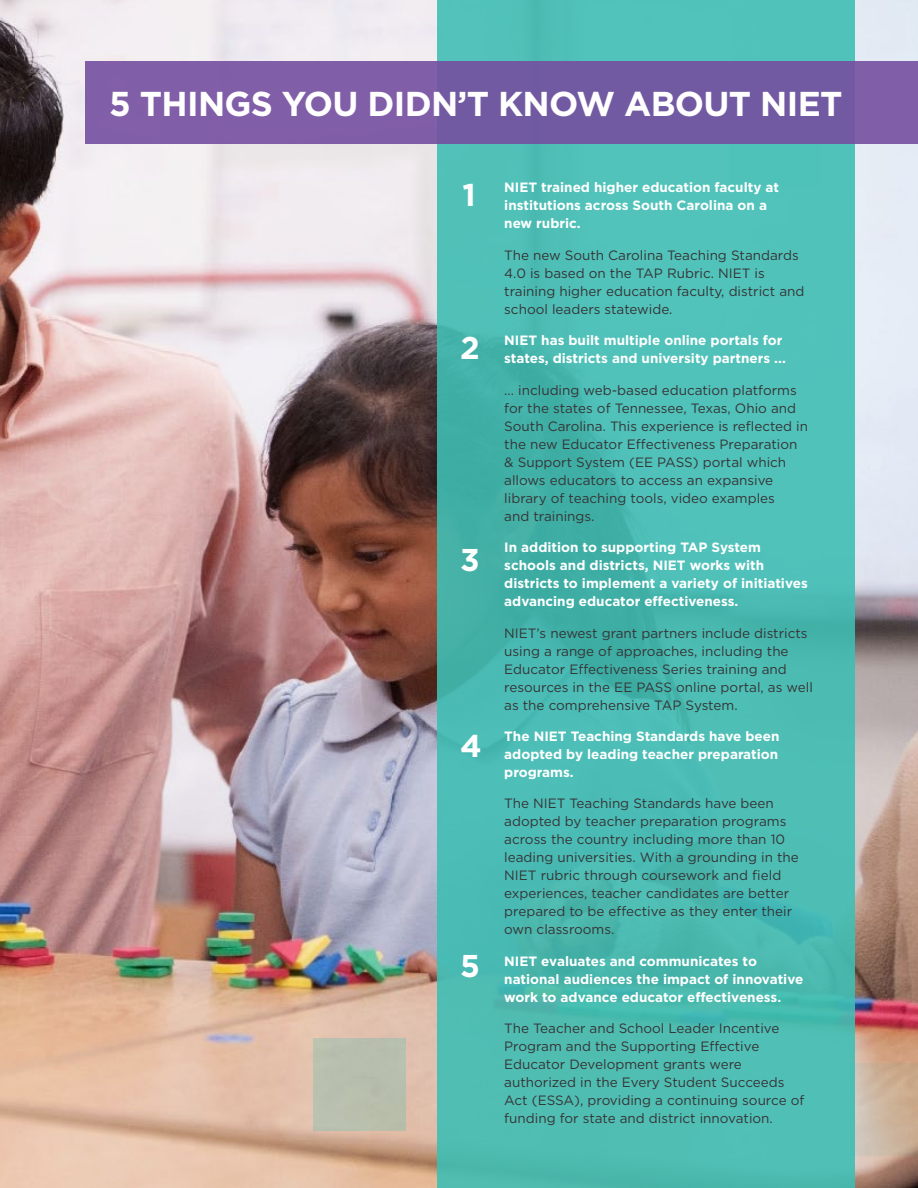
<style>
.page{position:relative;width:918px;height:1188px;background:#fff}
.page>*{position:absolute;margin:0;border:0;box-sizing:border-box;transform-origin:0 0}
.t1{font:700 34.5px "Gotham";letter-spacing:-.02em;color:#fff}
.t2{font:700 31.5px "Gotham";color:#fff}
.t3{font:13.5px/18px "Gotham";color:#363436}
.t4{font:700 13.5px/18px "Gotham";color:#fff}
</style>
<div class="page">
<img style="left:0;top:0;width:918px;height:1188px">
<svg style="left:437px;top:0;width:418px;height:1188px;background:#4cbcb3"></svg>
<svg style="left:850px;top:1063px;width:68px;height:93px;background:#c3b5a0"></svg>
<div style="left:729px;top:93px;width:93px;height:93px;background:#4ec1b8"></div>
<div style="left:313px;top:1038px;width:93px;height:93px;background:#b8bead"></div>
<div style="left:85px;top:62px;width:833px;height:82px;background:linear-gradient(to bottom,#795ca5,#795ca5)"></div>
<h1 class="t1" style="left:109px;top:80px;width:735px">5 THINGS YOU DIDN’T KNOW ABOUT NIET</h1>
<h2 class="t2" style="left:463px;top:174px;width:15px">1</h2>
<h2 class="t2" style="left:460px;top:327px;width:21px">2</h2>
<h2 class="t2" style="left:460px;top:539px;width:21px">3</h2>
<h2 class="t2" style="left:460px;top:724px;width:23px">4</h2>
<h2 class="t2" style="left:460px;top:945px;width:21px">5</h2>
<p class="t4" style="left:504px;top:178px;width:276px">NIET trained higher education faculty at institutions across South Carolina on a new rubric.</p>
<p class="t3" style="left:504px;top:246px;width:302px">The new South Carolina Teaching Standards 4.0 is based on the TAP Rubric. NIET is training higher education faculty, district and school leaders statewide.</p>
<p class="t4" style="left:504px;top:331px;width:283px">NIET has built multiple online portals for states, districts and university partners ...</p>
<p class="t3" style="left:504px;top:381px;width:305px">... including web-based education platforms for the states of Tennessee, Texas, Ohio and South Carolina. This experience is reflected in the new Educator Effectiveness Preparation &amp; Support System (EE PASS) portal which allows educators to access an expansive library of teaching tools, video examples<br>and trainings.</p>
<p class="t4" style="left:504px;top:538px;width:305px">In addition to supporting TAP System schools and districts, NIET works with districts to implement a variety of initiatives advancing educator effectiveness.</p>
<p class="t3" style="left:504px;top:623px;width:310px">NIET’s newest grant partners include districts using a range of approaches, including the Educator Effectiveness Series training and resources in the EE PASS online portal, as well as the comprehensive TAP System.</p>
<p class="t4" style="left:504px;top:727px;width:277px;text-align:justify">The NIET Teaching Standards have been adopted by leading teacher preparation programs.</p>
<p class="t3" style="left:504px;top:794px;width:296px">The NIET Teaching Standards have been adopted by teacher preparation programs across the country including more than 10 leading universities. With a grounding in the NIET rubric through coursework and field experiences, teacher candidates are better prepared to be effective as they enter their own classrooms.</p>
<p class="t4" style="left:504px;top:952px;width:301px">NIET evaluates and communicates to national audiences the impact of innovative work to advance educator effectiveness.</p>
<p class="t3" style="left:504px;top:1019px;width:302px">The Teacher and School Leader Incentive Program and the Supporting Effective Educator Development grants were authorized in the Every Student Succeeds Act (ESSA), providing a continuing source of funding for state and district innovation.</p>
</div>
